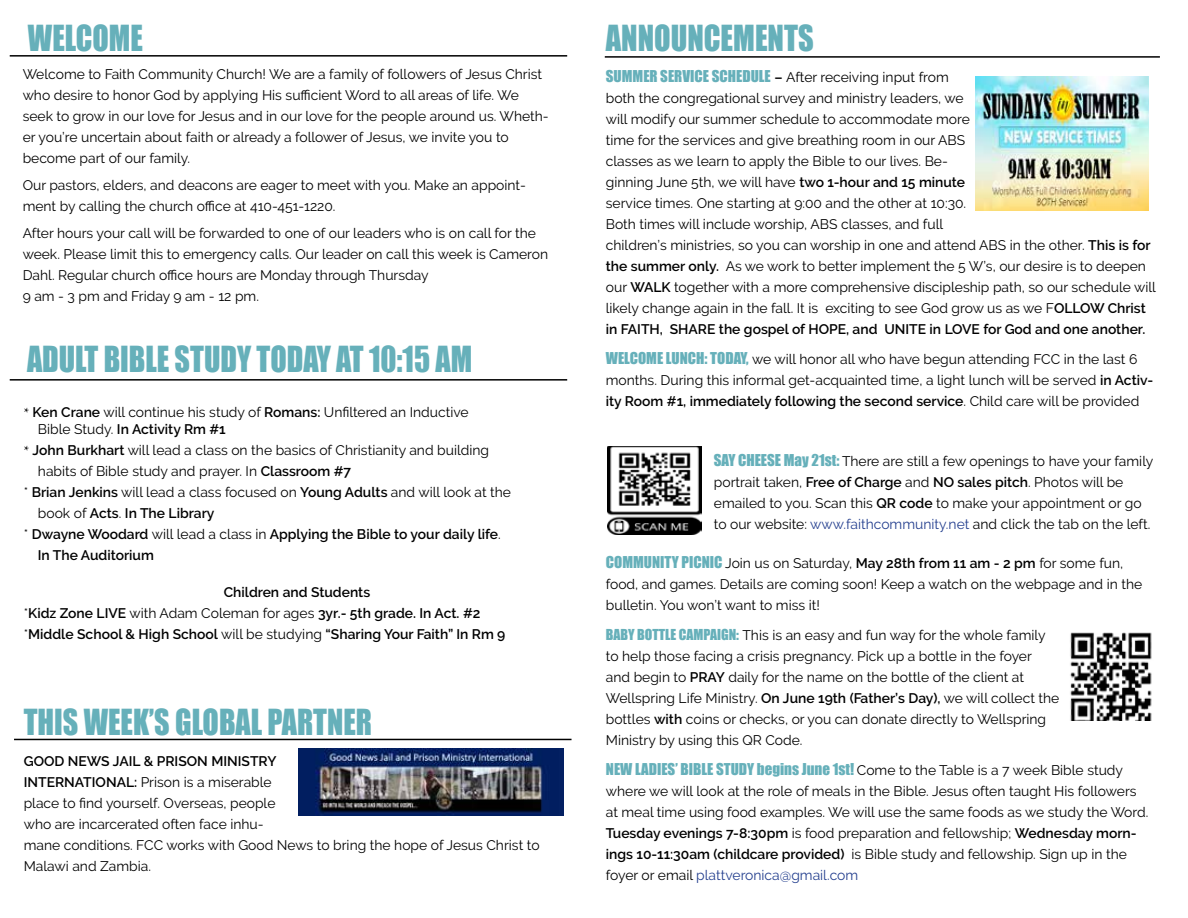
<style>
.page{position:relative;width:1188px;height:918px;background:#fff}
.page>*{position:absolute;margin:0;border:0;box-sizing:border-box;transform-origin:0 0}
.t1{font:33px "Impact";color:#66b0ba;scale:.91 1}
.t2{font:33px "Impact";color:#66b0ba;scale:.92 1}
.t3{font:15px "Impact";color:#66b0ba}
.t4{font:13.8px/21px "Raleway";color:#000}
.t5{font:600 13.8px/21px "Raleway";color:#000}
.s1{font-family:"Minion Pro"}
.s2{font-weight:600}
.s3{font-weight:400}
.s4{font-family:"Impact";font-size:15px;color:#66b0ba}
.s5{color:#25408f}
.s6{font-family:"Impact";color:#66b0ba}
.s7{font-family:"Raleway";font-size:13.8px;color:#000}
</style>
<div class="page">
<hr style="left:605px;top:56px;width:555px;height:2px;background:#000">
<hr style="left:10px;top:55px;width:557px;height:2px;background:#000">
<hr style="left:10px;top:379px;width:557px;height:2px;background:#000">
<hr style="left:14px;top:739px;width:558px;height:1px;background:#000">
<img style="left:299px;top:748px;width:264px;height:67px">
<img style="left:1070px;top:632px;width:82px;height:88px">
<img style="left:608px;top:446px;width:94px;height:89px">
<img style="left:975px;top:77px;width:174px;height:134px">
<h1 class="t1" style="left:28px;top:12px;width:128px">WELCOME</h1>
<p class="t4" style="left:23px;top:64px;width:528px">Welcome to Faith Community Church! We are a family of followers of Jesus Christ who desire to honor God by applying His sufficient Word to all areas of life. We seek to grow in our love for Jesus and in our love for the people around us. Wheth&shy;er you’re uncertain about faith or already a follower of Jesus, we invite you to become part of our family.</p>
<p class="t4" style="left:23px;top:175px;width:505px">Our pastors, elders, and deacons are eager to meet with you. Make an appoint&shy;ment by calling the church office at 410-451-1220.</p>
<p class="t4" style="left:23px;top:223px;width:527px">After hours your call will be forwarded to one of our leaders who is on call for the week. Please limit this to emergency calls. Our leader on call this week is Cameron Dahl. Regular church office hours are Monday through Thursday<br>9 am - 3 pm and Friday 9 am - 12 pm.</p>
<h1 class="t1" style="left:27px;top:333px;width:491px">ADULT BIBLE STUDY TODAY AT 10:15 AM</h1>
<p class="t4" style="left:38px;top:404px;width:432px;line-height:16.6px;text-indent:-14px"><span class="s1">*</span> <span class="s2">Ken Crane</span> will continue his study of <span class="s2">Romans:</span> Unfiltered an Inductive<br>Bible Study. <span class="s2">In Activity Rm #1</span></p>
<p class="t4" style="left:24px;top:439px;width:467px"><span class="s1">*</span> <span class="s2">John Burkhart</span> will lead a class on the basics of Christianity and building</p>
<p class="t4" style="left:38px;top:460px;width:315px">habits of Bible study and prayer. In <span class="s2">Classroom #7</span></p>
<p class="t4" style="left:24px;top:481px;width:489px">* <span class="s2">Brian Jenkins</span> will lead a class focused on <span class="s2">Young Adults</span> and will look at the</p>
<p class="t5" style="left:38px;top:502px;width:178px"><span class="s3">book of</span> Acts<span class="s3">.</span> In The Library</p>
<p class="t5" style="left:24px;top:523px;width:478px"><span class="s3">*</span> Dwayne Woodard <span class="s3">will lead a class in</span> Applying the Bible to your daily life<span class="s3">.</span></p>
<p class="t5" style="left:38px;top:544px;width:118px">In The Auditorium</p>
<p class="t5" style="left:24px;top:582px;width:483px;text-indent:200px">Children and Students<br><span class="s3">*</span>Kidz Zone LIVE <span class="s3">with Adam Coleman for ages</span> 3yr.- 5th grade. In Act. #2 <span class="s3">*</span>Middle School &amp; High School <span class="s3">will be studying</span> “Sharing Your Faith” In Rm 9</p>
<h1 class="t1" style="left:24px;top:696px;width:384px">THIS WEEK’S GLOBAL PARTNER</h1>
<p class="t4" style="left:24px;top:750px;width:517px"><span class="s2">GOOD NEWS JAIL &amp; PRISON MINISTRY<br>INTERNATIONAL:</span> Prison is a miserable<br>place to find yourself. Overseas, people<br>who are incarcerated often face inhu-<br>mane conditions. FCC works with Good News to bring the hope of Jesus Christ to Malawi and Zambia.</p>
<h1 class="t2" style="left:606px;top:12px;width:227px">ANNOUNCEMENTS</h1>
<p class="t4" style="left:606px;top:67px;width:552px"><span class="s4">SUMMER SERVICE SCHEDULE</span> <span class="s2">–</span> After receiving input from<br>both the congregational survey and ministry leaders, we<br>will modify our summer schedule to accommodate more<br>time for the services and give breathing room in our ABS<br>classes as we learn to apply the Bible to our lives. Be-<br>ginning June 5th, we will have <span class="s2">two 1-hour and 15 minute<br></span>service times. One starting at 9:00 and the other at 10:30.<br>Both times will include worship, ABS classes, and full<br>children’s ministries, so you can worship in one and attend ABS in the other. <span class="s2">This is for the summer only.</span> As we work to better implement the 5 W’s, our desire is to deepen our <span class="s2">WALK</span> together with a more comprehensive discipleship path, so our schedule will likely change again in the fall. It is exciting to see God grow us as we F<span class="s2">OLLOW Christ in FAITH, SHARE the gospel of HOPE, and UNITE in LOVE for God and one another.</span></p>
<p class="t4" style="left:606px;top:349px;width:549px"><span class="s4">WELCOME LUNCH: TODAY,</span> we will honor all who have begun attending FCC in the last 6 months. During this informal get-acquainted time, a light lunch will be served <span class="s2">in Activ&shy;ity Room #1, immediately following the second service</span>. Child care will be provided</p>
<p class="t4" style="left:714px;top:451px;width:441px"><span class="s4">SAY CHEESE May 21st:</span> There are still a few openings to have your family portrait taken, <span class="s2">Free of Charge</span> and <span class="s2">NO sales pitch</span>. Photos will be emailed to you. Scan this <span class="s2">QR code</span> to make your appointment or go to our website: <span class="s5">www.faithcommunity.net</span> and click the tab on the left.</p>
<p class="t4" style="left:606px;top:553px;width:538px"><span class="s4">COMMUNITY PICNIC</span> Join us on Saturday, <span class="s2">May 28th from 11 am - 2 pm</span> for some fun, food, and games. Details are coming soon! Keep a watch on the webpage and in the bulletin. You won’t want to miss it!</p>
<p class="t4" style="left:606px;top:625px;width:455px"><span class="s6">BABY BOTTLE CAMPAIGN:</span> This is an easy and fun way for the whole family to help those facing a crisis pregnancy. Pick up a bottle in the foyer and begin to <span class="s2">PRAY</span> daily for the name on the bottle of the client at Wellspring Life Ministry. <span class="s2">On June 19th (Father’s Day),</span> we will collect the bottles <span class="s2">with</span> coins or checks, or you can donate directly to Wellspring Ministry by using this QR Code.</p>
<p class="t3" style="left:606px;top:758px;width:519px">NEW LADIES’ BIBLE STUDY begins June 1st! <span class="s7">Come to the Table is a 7 week Bible study</span></p>
<p class="t4" style="left:606px;top:781px;width:544px">where we will look at the role of meals in the Bible. Jesus often taught His followers at meal time using food examples. We will use the same foods as we study the Word.<br><span class="s2">Tuesday evenings 7-8:30pm</span> is food preparation and fellowship; <span class="s2">Wednesday morn&shy;ings 10-11:30am (childcare provided)</span> is Bible study and fellowship. Sign up in the foyer or email <span class="s5">plattveronica@gmail.com</span></p>
</div>
